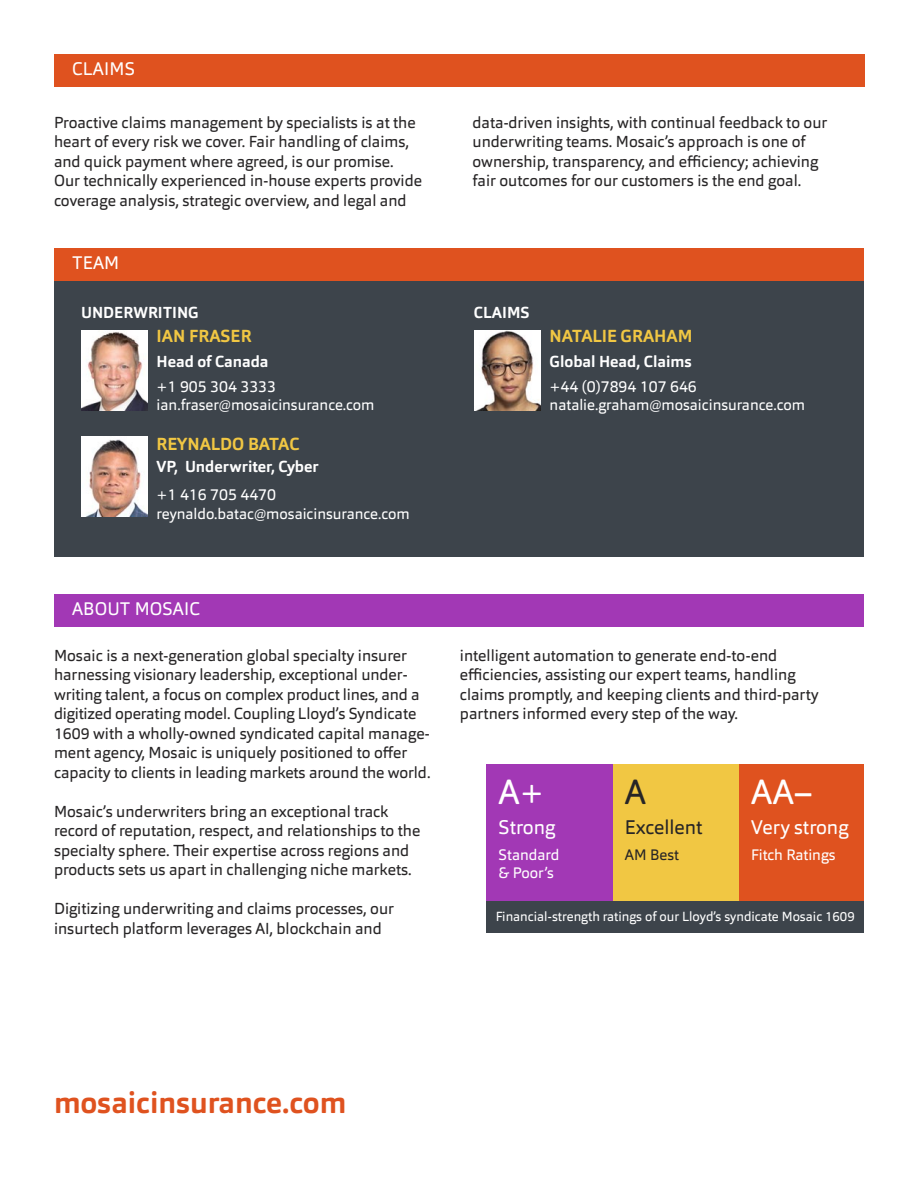
<style>
.page{position:relative;width:918px;height:1188px;background:#fff}
.page>*{position:absolute;margin:0;border:0;box-sizing:border-box;transform-origin:0 0}
.t1{font:34.5px "Orgon";color:#fff}
.t2{font:34.5px "Orgon";color:#272526}
.t3{font:700 30px "Orgon";color:#df521f}
.t4{font:19.5px "Orgon";color:#fff}
.t5{font:19.5px "Orgon";color:#272526}
.t6{font:18px "Orgon";letter-spacing:.01em;color:#fff}
.t7{font:700 17.25px "Orgon";color:#f1c743}
.t8{font:15.75px/19.5px "Orgon";color:#272526}
.t9{font:700 15.75px "Orgon";color:#fff}
.t10{font:15.75px "Orgon";color:#fff}
.t11{font:15px "Orgon";color:#fff}
.t12{font:15px "Orgon";color:#272526}
.t13{font:13.05px "Orgon";color:#fff}
</style>
<div class="page">
<div style="left:54px;top:54px;width:810px;height:32px;background:#df521f"></div>
<div style="left:54px;top:594px;width:810px;height:32px;background:#a238b5"></div>
<div style="left:487px;top:765px;width:126px;height:137px;background:#a238b5"></div>
<div style="left:613px;top:765px;width:126px;height:137px;background:#f1c743"></div>
<div style="left:739px;top:765px;width:125px;height:137px;background:#df521f"></div>
<div style="left:487px;top:902px;width:377px;height:31px;background:#3d444b"></div>
<div style="left:54px;top:278px;width:810px;height:278px;background:#3d444b"></div>
<img style="left:81px;top:330px;width:67px;height:80px">
<img style="left:81px;top:437px;width:67px;height:80px">
<img style="left:474px;top:330px;width:67px;height:80px">
<div style="left:54px;top:248px;width:810px;height:33px;background:#df521f"></div>
<p class="t6" style="left:72px;top:61px;width:64px">CLAIMS</p>
<p class="t8" style="left:54px;top:114px;width:363px">Proactive claims management by specialists is at the</p>
<p class="t8" style="left:54px;top:133px;width:356px">heart of every risk we cover. Fair handling of claims,</p>
<p class="t8" style="left:54px;top:153px;width:370px">and quick payment where agreed, is our promise.<br>Our technically experienced in-house experts provide coverage analysis, strategic overview, and legal and</p>
<p class="t6" style="left:72px;top:256px;width:49px">TEAM</p>
<p class="t9" style="left:81px;top:303px;width:119px">UNDERWRITING</p>
<p class="t7" style="left:157px;top:326px;width:97px">IAN FRASER</p>
<p class="t9" style="left:157px;top:353px;width:113px">Head of Canada</p>
<p class="t10" style="left:157px;top:380px;width:121px">+1 905 304 3333</p>
<p class="t11" style="left:157px;top:399px;width:219px">ian.fraser@mosaicinsurance.com</p>
<p class="t7" style="left:157px;top:434px;width:144px">REYNALDO BATAC</p>
<p class="t9" style="left:157px;top:458px;width:164px">VP, Underwriter, Cyber</p>
<p class="t10" style="left:157px;top:489px;width:121px">+1 416 705 4470</p>
<p class="t11" style="left:157px;top:508px;width:255px">reynaldo.batac@mosaicinsurance.com</p>
<p class="t8" style="left:472px;top:114px;width:356px">data-driven insights, with continual feedback to our underwriting teams. Mosaic’s approach is one of ownership, transparency, and efficiency; achieving fair outcomes for our customers is the end goal.</p>
<p class="t9" style="left:474px;top:303px;width:57px">CLAIMS</p>
<p class="t7" style="left:550px;top:326px;width:144px">NATALIE GRAHAM</p>
<p class="t9" style="left:550px;top:353px;width:144px">Global Head, Claims</p>
<p class="t10" style="left:550px;top:380px;width:149px">+44 (0)7894 107 646</p>
<p class="t11" style="left:550px;top:399px;width:257px">natalie.graham@mosaicinsurance.com</p>
<p class="t6" style="left:72px;top:601px;width:130px">ABOUT MOSAIC</p>
<p class="t8" style="left:54px;top:647px;width:378px">Mosaic is a next-generation global specialty insurer harnessing visionary leadership, exceptional under&shy;writing talent, a focus on complex product lines, and a digitized operating model. Coupling Lloyd’s Syndicate 1609 with a wholly-owned syndicated capital manage&shy;ment agency, Mosaic is uniquely positioned to offer capacity to clients in leading markets around the world.</p>
<p class="t8" style="left:54px;top:803px;width:368px">Mosaic’s underwriters bring an exceptional track record of reputation, respect, and relationships to the specialty sphere. Their expertise across regions and products sets us apart in challenging niche markets.</p>
<p class="t8" style="left:54px;top:901px;width:342px">Digitizing underwriting and claims processes, our insurtech platform leverages AI, blockchain and</p>
<p class="t8" style="left:460px;top:647px;width:360px">intelligent automation to generate end-to-end efficiencies, assisting our expert teams, handling claims promptly, and keeping clients and third-party partners informed every step of the way.</p>
<p class="t1" style="left:499px;top:778px;width:47px">A+</p>
<p class="t4" style="left:499px;top:820px;width:58px">Strong</p>
<p class="t11" style="left:499px;top:849px;width:62px">Standard</p>
<p class="t11" style="left:499px;top:867px;width:57px">&amp; Poor’s</p>
<p class="t2" style="left:625px;top:778px;width:23px">A</p>
<p class="t5" style="left:625px;top:820px;width:79px">Excellent</p>
<p class="t12" style="left:625px;top:849px;width:55px">AM Best</p>
<p class="t1" style="left:751px;top:778px;width:63px">AA–</p>
<p class="t4" style="left:751px;top:820px;width:99px">Very strong</p>
<p class="t11" style="left:751px;top:849px;width:86px">Fitch Ratings</p>
<p class="t13" style="left:496px;top:911px;width:360px">Financial-strength ratings of our Lloyd’s syndicate Mosaic 1609</p>
<p class="t3" style="left:54px;top:1085px;width:294px">mosaicinsurance.com</p>
</div>
